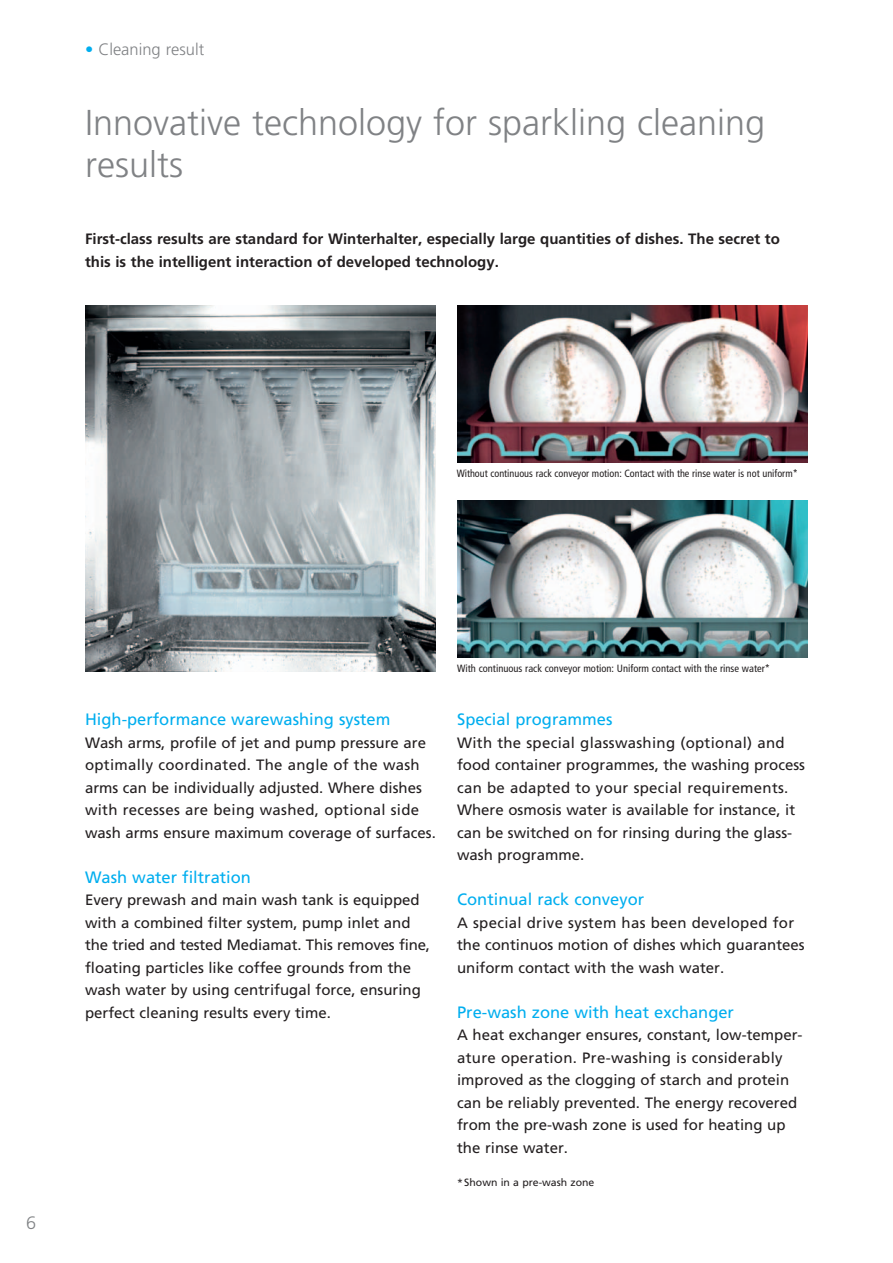
<style>
.page{position:relative;width:893px;height:1263px;background:#fff}
.page>*{position:absolute;margin:0;border:0;box-sizing:border-box;transform-origin:0 0}
.t1{font:300 36px/42px "Frutiger";color:#808285}
.t2{font:300 18px "Frutiger";color:#808285}
.t3{font:16.5px "Frutiger";color:#00aeef}
.t4{font:300 16.5px "Frutiger";color:#808285}
.t5{font:15px/22.5px "Frutiger";color:#231f20}
.t6{font:700 15px/22.5px "Frutiger";color:#231f20}
.t7{font:condensed 10.5px "Frutiger";color:#231f20}
.t8{font:10.5px "Frutiger";color:#231f20}
.s1{color:#00aeef}
</style>
<div class="page">
<img style="left:85px;top:305px;width:351px;height:367px">
<img style="left:457px;top:305px;width:351px;height:157px">
<img style="left:457px;top:500px;width:351px;height:157px">
<p class="t4" style="left:85px;top:40px;width:121px"><span class="s1">•</span> Cleaning result</p>
<p class="t1" style="left:85px;top:101px;width:682px">Innovative technology for sparkling cleaning results</p>
<p class="t6" style="left:85px;top:228px;width:696px">First-class results are standard for Winterhalter, especially large quantities of dishes. The secret to this is the intelligent interaction of developed technology.</p>
<p class="t7" style="left:457px;top:467px;width:343px">Without continuous rack conveyor motion: Contact with the rinse water is not uniform*</p>
<p class="t2" style="left:26px;top:1212px;width:12px">6</p>
<p class="t3" style="left:85px;top:710px;width:307px">High-performance warewashing system</p>
<p class="t5" style="left:85px;top:731px;width:352px">Wash arms, profile of jet and pump pressure are optimally coordinated. The angle of the wash arms can be individually adjusted. Where dishes with recesses are being washed, optional side wash arms ensure maximum coverage of surfaces.</p>
<p class="t3" style="left:85px;top:867px;width:167px">Wash water filtration</p>
<p class="t5" style="left:85px;top:888px;width:347px">Every prewash and main wash tank is equipped with a combined filter system, pump inlet and the tried and tested Mediamat. This removes fine, floating particles like coffee grounds from the wash water by using centrifugal force, ensuring perfect cleaning results every time.</p>
<p class="t7" style="left:457px;top:662px;width:314px">With continuous rack conveyor motion: Uniform contact with the rinse water*</p>
<p class="t3" style="left:457px;top:710px;width:157px">Special programmes</p>
<p class="t5" style="left:457px;top:731px;width:349px">With the special glasswashing (optional) and food container programmes, the washing process can be adapted to your special requirements.<br>Where osmosis water is available for instance, it can be switched on for rinsing during the glass&shy;wash programme.</p>
<p class="t3" style="left:457px;top:890px;width:189px">Continual rack conveyor</p>
<p class="t5" style="left:457px;top:911px;width:349px">A special drive system has been developed for the continuos motion of dishes which guarantees uniform contact with the wash water.</p>
<p class="t3" style="left:457px;top:1002px;width:278px">Pre-wash zone with heat exchanger</p>
<p class="t5" style="left:457px;top:1023px;width:347px">A heat exchanger ensures, constant, low-temper&shy;ature operation. Pre-washing is considerably improved as the clogging of starch and protein can be reliably prevented. The energy recovered from the pre-wash zone is used for heating up the rinse water.</p>
<p class="t8" style="left:457px;top:1176px;width:139px">*Shown in a pre-wash zone</p>
</div>
